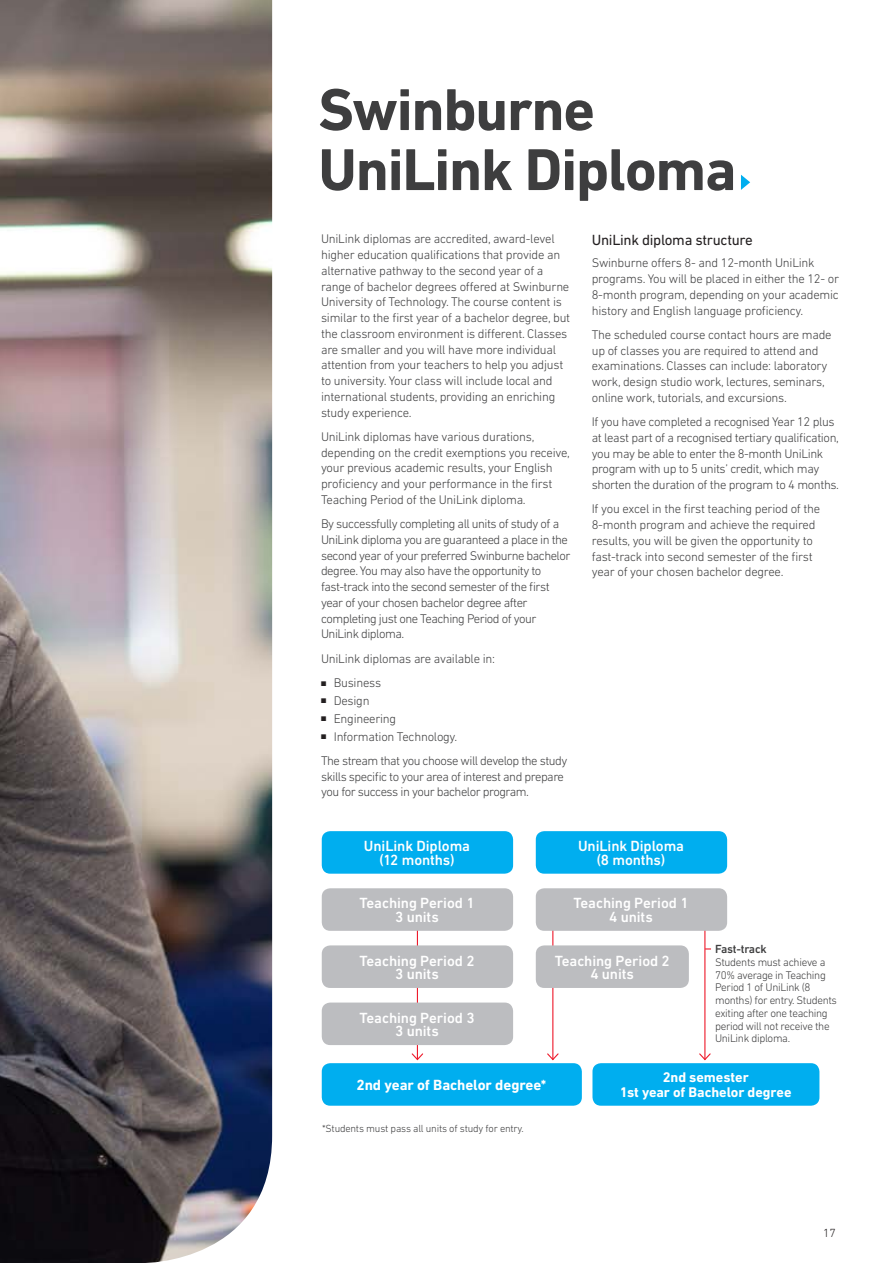
<style>
.page{position:relative;width:893px;height:1263px;background:#fff}
.page>*{position:absolute;margin:0;border:0;box-sizing:border-box;transform-origin:0 0}
.t1{font:700 60px/60px "DIN Next LT Pro";letter-spacing:-.02em;color:#3e3e3f}
.t2{font:500 15px/13.5px "DIN Next LT Pro";letter-spacing:-.005em;color:#fff;text-align:center}
.t3{font:700 15px "DIN Next LT Pro";letter-spacing:-.005em;color:#fff}
.t4{font:15px "DIN Next LT Pro";letter-spacing:-.02em;color:#231f20}
.t5{font:700 14.25px/15px "DIN Next LT Pro";letter-spacing:-.005em;color:#fff;text-align:center}
.t6{font:300 12.75px/15.8px "DIN Next LT Pro";letter-spacing:-.02em;color:#3e3e3f}
.t7{font:300 12.75px/15.8px "DIN Next LT Pro";letter-spacing:-.04em;color:#3e3e3f}
.t8{font:500 12px "DIN Next LT Pro";letter-spacing:-.02em;color:#3e3e3f}
.t9{font:300 12px "DIN Next LT Pro";color:#231f20}
.t10{font:300 11.25px/12.8px "DIN Next LT Pro";letter-spacing:-.03em;color:#3e3e3f}
.t11{font:300 10.5px "DIN Next LT Pro";letter-spacing:-.02em;color:#3e3e3f}
.s1{color:#231f20}
</style>
<div class="page">
<img style="left:0;top:0;width:272px;height:1263px">
<div style="left:322px;top:1063px;width:260px;height:43px;background:#00aeef;border-radius:9px"></div>
<div style="left:592px;top:1063px;width:227px;height:43px;background:#00aeef;border-radius:9px"></div>
<hr style="left:552px;top:921px;width:1px;height:138px;background:#ee1b2c">
<svg style="left:547px;top:1052px;width:12px;height:9px"></svg>
<hr style="left:704px;top:921px;width:1px;height:138px;background:#ee1b2c">
<svg style="left:699px;top:1052px;width:12px;height:9px"></svg>
<hr style="left:417px;top:921px;width:1px;height:138px;background:#ee1b2c">
<svg style="left:411px;top:1052px;width:13px;height:9px"></svg>
<div style="left:322px;top:831px;width:191px;height:43px;background:#00aeef;border-radius:9px"></div>
<div style="left:322px;top:888px;width:191px;height:43px;background:#bcbdc0;border-radius:9px"></div>
<div style="left:322px;top:945px;width:191px;height:43px;background:#bcbdc0;border-radius:9px"></div>
<div style="left:322px;top:1002px;width:191px;height:43px;background:#bcbdc0;border-radius:9px"></div>
<div style="left:536px;top:831px;width:191px;height:43px;background:#00aeef;border-radius:9px"></div>
<div style="left:536px;top:888px;width:191px;height:43px;background:#bcbdc0;border-radius:9px"></div>
<div style="left:536px;top:945px;width:153px;height:43px;background:#bcbdc0;border-radius:9px"></div>
<svg style="left:741px;top:175px;width:9px;height:15px"></svg>
<h1 class="t1" style="left:318px;top:79px;width:420px">Swinburne<br>UniLink Diploma</h1>
<p class="t6" style="left:321px;top:231px;width:251px">UniLink diplomas are accredited, award-level higher education qualifications that provide an alternative pathway to the second year of a range of bachelor degrees offered at Swinburne University of Technology. The course content is similar to the first year of a bachelor degree, but the classroom environment is different. Classes are smaller and you will have more individual attention from your teachers to help you adjust to university. Your class will include local and international students, providing an enriching study experience.</p>
<p class="t6" style="left:321px;top:429px;width:250px">UniLink diplomas have various durations, depending on the credit exemptions you receive, your previous academic results, your English proficiency and your performance in the first Teaching Period of the UniLink diploma.</p>
<p class="t7" style="left:321px;top:516px;width:251px">By successfully completing all units of study of a UniLink diploma you are guaranteed a place in the second year of your preferred Swinburne bachelor degree. You may also have the opportunity to fast-track into the second semester of the first year of your chosen bachelor degree after completing just one Teaching Period of your UniLink diploma.</p>
<p class="t6" style="left:321px;top:650px;width:175px">UniLink diplomas are available in:</p>
<p class="t6" style="left:321px;top:675px;width:62px"><span class="s1">■</span> Business</p>
<p class="t6" style="left:321px;top:692px;width:50px"><span class="s1">■</span> Design</p>
<p class="t6" style="left:321px;top:710px;width:77px"><span class="s1">■</span> Engineering</p>
<p class="t7" style="left:321px;top:724px;width:248px;line-height:24.3px"><span class="s1">■</span> Information Technology.<br>The stream that you choose will develop the study</p>
<p class="t7" style="left:321px;top:768px;width:244px">skills specific to your area of interest and prepare you for success in your bachelor program.</p>
<p class="t4" style="left:592px;top:231px;width:163px">UniLink diploma structure</p>
<p class="t6" style="left:592px;top:255px;width:249px">Swinburne offers 8- and 12-month UniLink programs. You will be placed in either the 12- or 8-month program, depending on your academic history and English language proficiency.</p>
<p class="t6" style="left:592px;top:326px;width:241px">The scheduled course contact hours are made up of classes you are required to attend and examinations. Classes can include: laboratory work, design studio work, lectures, seminars, online work, tutorials, and excursions.</p>
<p class="t6" style="left:592px;top:414px;width:249px">If you have completed a recognised Year 12 plus at least part of a recognised tertiary qualification, you may be able to enter the 8-month UniLink program with up to 5 units’ credit, which may shorten the duration of the program to 4 months.</p>
<p class="t6" style="left:592px;top:501px;width:230px">If you excel in the first teaching period of the 8-month program and achieve the required results, you will be given the opportunity to fast-track into second semester of the first year of your chosen bachelor degree.</p>
<p class="t2" style="left:364px;top:839px;width:108px">UniLink Diploma (12 months)</p>
<p class="t2" style="left:359px;top:896px;width:117px">Teaching Period 1<br>3 units</p>
<p class="t2" style="left:359px;top:954px;width:117px">Teaching Period 2<br>3 units</p>
<p class="t2" style="left:359px;top:1011px;width:117px">Teaching Period 3<br>3 units</p>
<p class="t2" style="left:578px;top:839px;width:108px">UniLink Diploma (8 months)</p>
<p class="t2" style="left:573px;top:896px;width:117px">Teaching Period 1<br>4 units</p>
<p class="t2" style="left:555px;top:954px;width:117px">Teaching Period 2<br>4 units</p>
<p class="t8" style="left:715px;top:942px;width:53px">Fast-track</p>
<p class="t10" style="left:715px;top:955px;width:123px">Students must achieve a<br>70% average in Teaching<br>Period 1 of UniLink (8 months) for entry. Students exiting after one teaching period will not receive the<br>UniLink diploma.</p>
<p class="t3" style="left:357px;top:1076px;width:191px">2nd year of Bachelor degree*</p>
<p class="t5" style="left:620px;top:1070px;width:173px">2nd semester<br>1st year of Bachelor degree</p>
<p class="t11" style="left:322px;top:1122px;width:203px">*Students must pass all units of study for entry.</p>
<p class="t9" style="left:823px;top:1226px;width:14px">17</p>
</div>
